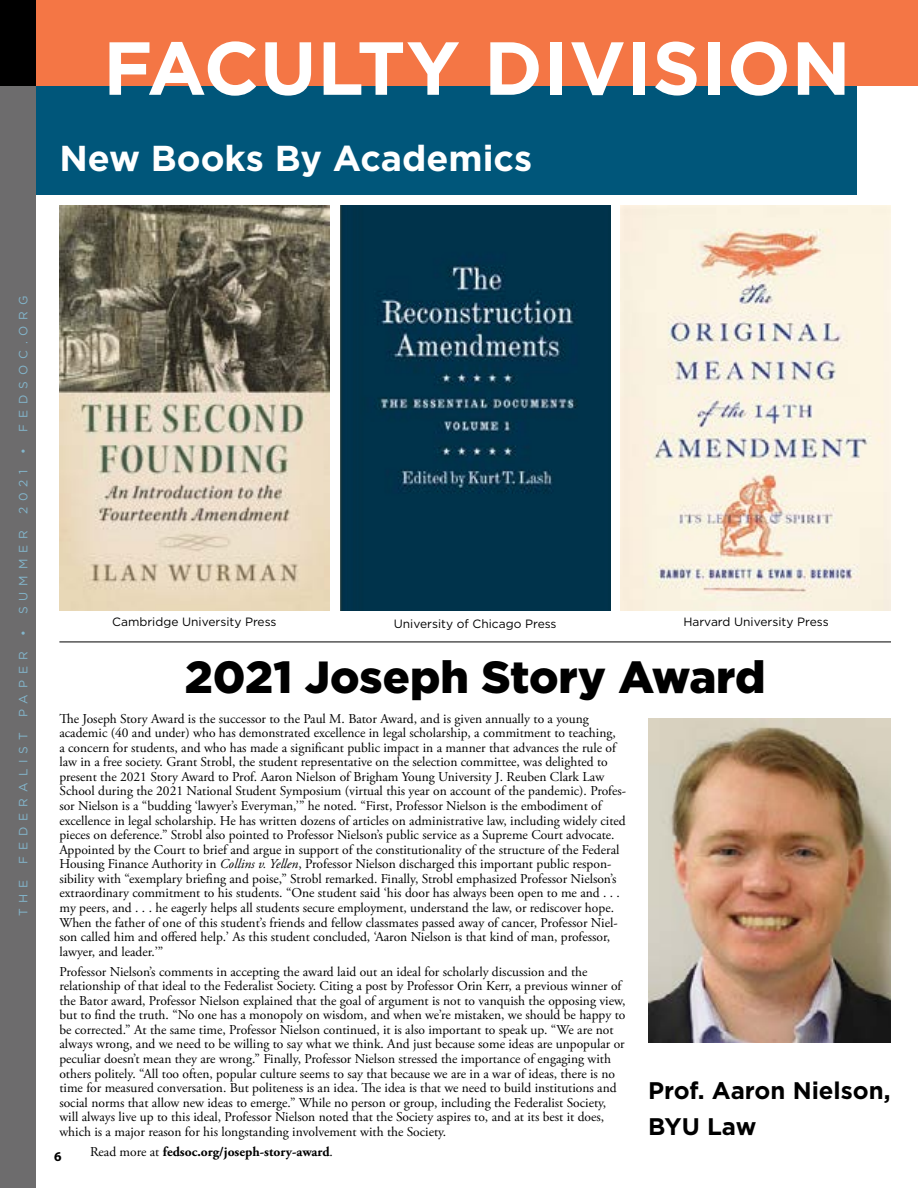
<style>
.page{position:relative;width:918px;height:1188px;background:#fff}
.page>*{position:absolute;margin:0;border:0;box-sizing:border-box;transform-origin:0 0}
.t1{font:700 75px "Gotham";letter-spacing:.01em;color:#fff}
.t2{font:900 45px "Gotham";color:#000}
.t3{font:700 36px "Gotham";color:#fff}
.t4{font:700 24px/36px "Gotham";color:#000}
.t5{font:13.5px/14.5px "Adobe Garamond Pro";color:#000}
.t6{font:700 13.5px "Adobe Garamond Pro";color:#000}
.t7{font:700 13.5px "Myriad Pro";color:#000}
.t8{font:12px "Gotham";color:#000}
.t9{font:12px "Gotham";letter-spacing:.5em;color:#83b6cc}
.s1{font-style:italic}
.s2{font-weight:400}
</style>
<div class="page">
<div style="left:0;top:80px;width:36px;height:1108px;background:#6d6c6d"></div>
<div style="left:0;top:0;width:36px;height:86px;background:#000"></div>
<div style="left:36px;top:0;width:882px;height:86px;background:#f47645"></div>
<div style="left:36px;top:86px;width:821px;height:108px;background:#00567a"></div>
<img style="left:340px;top:205px;width:270px;height:405px">
<img style="left:59px;top:205px;width:270px;height:405px">
<img style="left:621px;top:205px;width:270px;height:405px">
<img style="left:648px;top:718px;width:243px;height:324px">
<hr style="left:59px;top:642px;width:832px;height:1px;background:#000">
<h1 class="t1" style="left:103px;top:19px;width:749px">FACULTY DIVISION</h1>
<h3 class="t3" style="left:59px;top:134px;width:474px">New Books By Academics</h3>
<p class="t9" style="left:16px;top:454px;width:160px;rotate:-90deg">• FEDSOC.ORG</p>
<p class="t9" style="left:16px;top:514px;width:47px;rotate:-90deg">2021</p>
<p class="t9" style="left:16px;top:636px;width:107px;rotate:-90deg">• SUMMER</p>
<p class="t9" style="left:16px;top:717px;width:67px;rotate:-90deg">PAPER</p>
<p class="t9" style="left:16px;top:864px;width:133px;rotate:-90deg">FEDERALIST</p>
<p class="t9" style="left:16px;top:916px;width:38px;rotate:-90deg">THE</p>
<p class="t8" style="left:112px;top:614px;width:166px">Cambridge University Press</p>
<p class="t8" style="left:394px;top:616px;width:164px">University of Chicago Press</p>
<p class="t8" style="left:683px;top:614px;width:147px">Harvard University Press</p>
<h2 class="t2" style="left:185px;top:646px;width:582px">2021 Joseph Story Award</h2>
<p class="t5" style="left:59px;top:712px;width:568px">The Joseph Story Award is the successor to the Paul M. Bator Award, and is given annually to a young academic (40 and under) who has demonstrated excellence in legal scholarship, a commitment to teaching,<br>a concern for students, and who has made a significant public impact in a manner that advances the rule of law in a free society. Grant Strobl, the student representative on the selection committee, was delighted to present the 2021 Story Award to Prof. Aaron Nielson of Brigham Young University J. Reuben Clark Law School during the 2021 National Student Symposium (virtual this year on account of the pandemic). Profes&shy;sor Nielson is a “budding ‘lawyer’s Everyman,’” he noted. “First, Professor Nielson is the embodiment of excellence in legal scholarship. He has written dozens of articles on administrative law, including widely cited pieces on deference.” Strobl also pointed to Professor Nielson’s public service as a Supreme Court advocate.<br>Appointed by the Court to brief and argue in support of the constitutionality of the structure of the Federal Housing Finance Authority in <span class="s1">Collins v. Yellen</span>, Professor Nielson discharged this important public respon&shy;sibility with “exemplary briefing and poise,” Strobl remarked. Finally, Strobl emphasized Professor Nielson’s extraordinary commitment to his students. “One student said ‘his door has always been open to me and . . . my peers, and . . . he eagerly helps all students secure employment, understand the law, or rediscover hope.<br>When the father of one of this student’s friends and fellow classmates passed away of cancer, Professor Niel&shy;son called him and offered help.’ As this student concluded, ‘Aaron Nielson is that kind of man, professor, lawyer, and leader.’”</p>
<p class="t5" style="left:59px;top:965px;width:568px">Professor Nielson’s comments in accepting the award laid out an ideal for scholarly discussion and the relationship of that ideal to the Federalist Society. Citing a post by Professor Orin Kerr, a previous winner of the Bator award, Professor Nielson explained that the goal of argument is not to vanquish the opposing view, but to find the truth. “No one has a monopoly on wisdom, and when we’re mistaken, we should be happy to be corrected.” At the same time, Professor Nielson continued, it is also important to speak up. “We are not always wrong, and we need to be willing to say what we think. And just because some ideas are unpopular or peculiar doesn’t mean they are wrong.” Finally, Professor Nielson stressed the importance of engaging with others politely. “All too often, popular culture seems to say that because we are in a war of ideas, there is no time for measured conversation. But politeness is an idea. The idea is that we need to build institutions and social norms that allow new ideas to emerge.” While no person or group, including the Federalist Society, will always live up to this ideal, Professor Nielson noted that the Society aspires to, and at its best it does, which is a major reason for his longstanding involvement with the Society.</p>
<p class="t6" style="left:90px;top:1144px;width:244px"><span class="s2">Read more at</span> fedsoc.org/joseph-story-award<span class="s2">.</span></p>
<p class="t7" style="left:54px;top:1147px;width:9px">6</p>
<h3 class="t4" style="left:648px;top:1072px;width:244px">Prof. Aaron Nielson,<br>BYU Law</h3>
</div>
